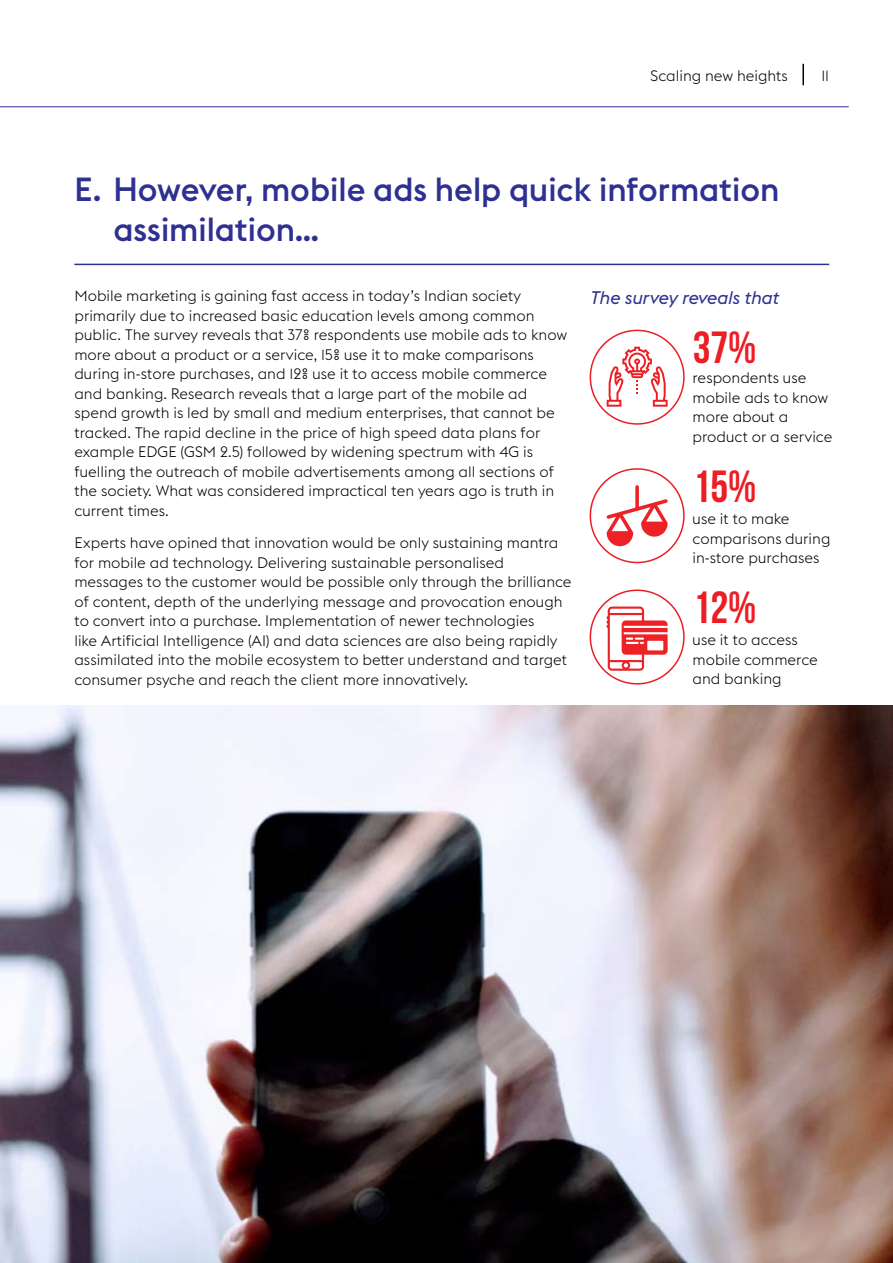
<style>
.page{position:relative;width:893px;height:1263px;background:#fff}
.page>*{position:absolute;margin:0;border:0;box-sizing:border-box;transform-origin:0 0}
.t1{font:45px "Bebas Neue";color:#ed1d24}
.t2{font:500 33px/39.6px "Euclid Flex";color:#2e3092}
.t3{font:italic 18px "Euclid Flex";color:#2e3092}
.t4{font:300 15px/19.5px "Euclid Flex";color:#000}
</style>
<div class="page">
<img style="left:0;top:706px;width:893px;height:557px">
<svg style="left:607px;top:347px;width:61px;height:60px"></svg>
<div style="left:590px;top:330px;width:95px;height:95px;border:2px solid #ed1d24;border-radius:50%"></div>
<svg style="left:607px;top:485px;width:61px;height:61px"></svg>
<div style="left:590px;top:468px;width:95px;height:95px;border:2px solid #ed1d24;border-radius:50%"></div>
<svg style="left:607px;top:606px;width:61px;height:65px"></svg>
<div style="left:590px;top:589px;width:95px;height:95px;border:2px solid #ed1d24;border-radius:50%"></div>
<hr style="left:74px;top:264px;width:755px;height:1px;background:#2e3092">
<hr style="left:802px;top:64px;width:2px;height:21px;background:#000">
<hr style="left:0;top:106px;width:849px;height:1px;background:#2e3092">
<p class="t4" style="left:651px;top:66px;width:139px">Scaling new heights</p>
<p class="t4" style="left:821px;top:66px;width:9px">11</p>
<h2 class="t2" style="left:113px;top:170px;width:667px;text-indent:-39px">E. However, mobile ads help quick information assimilation…</h2>
<p class="t4" style="left:74px;top:286px;width:494px">Mobile marketing is gaining fast access in today’s Indian society primarily due to increased basic education levels among common public. The survey reveals that 37% respondents use mobile ads to know more about a product or a service, 15% use it to make comparisons during in-store purchases, and 12% use it to access mobile commerce and banking. Research reveals that a large part of the mobile ad spend growth is led by small and medium enterprises, that cannot be tracked. The rapid decline in the price of high speed data plans for example EDGE (GSM 2.5) followed by widening spectrum with 4G is fuelling the outreach of mobile advertisements among all sections of the society. What was considered impractical ten years ago is truth in current times.</p>
<p class="t4" style="left:74px;top:533px;width:499px">Experts have opined that innovation would be only sustaining mantra for mobile ad technology. Delivering sustainable personalised messages to the customer would be possible only through the brilliance of content, depth of the underlying message and provocation enough to convert into a purchase. Implementation of newer technologies<br>like Artificial Intelligence (AI) and data sciences are also being rapidly assimilated into the mobile ecosystem to better understand and target consumer psyche and reach the client more innovatively.</p>
<p class="t3" style="left:590px;top:287px;width:190px">The survey reveals that</p>
<h1 class="t1" style="left:693px;top:323px;width:65px">37%</h1>
<p class="t4" style="left:692px;top:368px;width:141px">respondents use mobile ads to know more about a product or a service</p>
<h1 class="t1" style="left:693px;top:462px;width:65px">15%</h1>
<p class="t4" style="left:692px;top:509px;width:139px">use it to make comparisons during in-store purchases</p>
<h1 class="t1" style="left:693px;top:583px;width:65px">12%</h1>
<p class="t4" style="left:692px;top:630px;width:127px">use it to access mobile commerce and banking</p>
</div>
